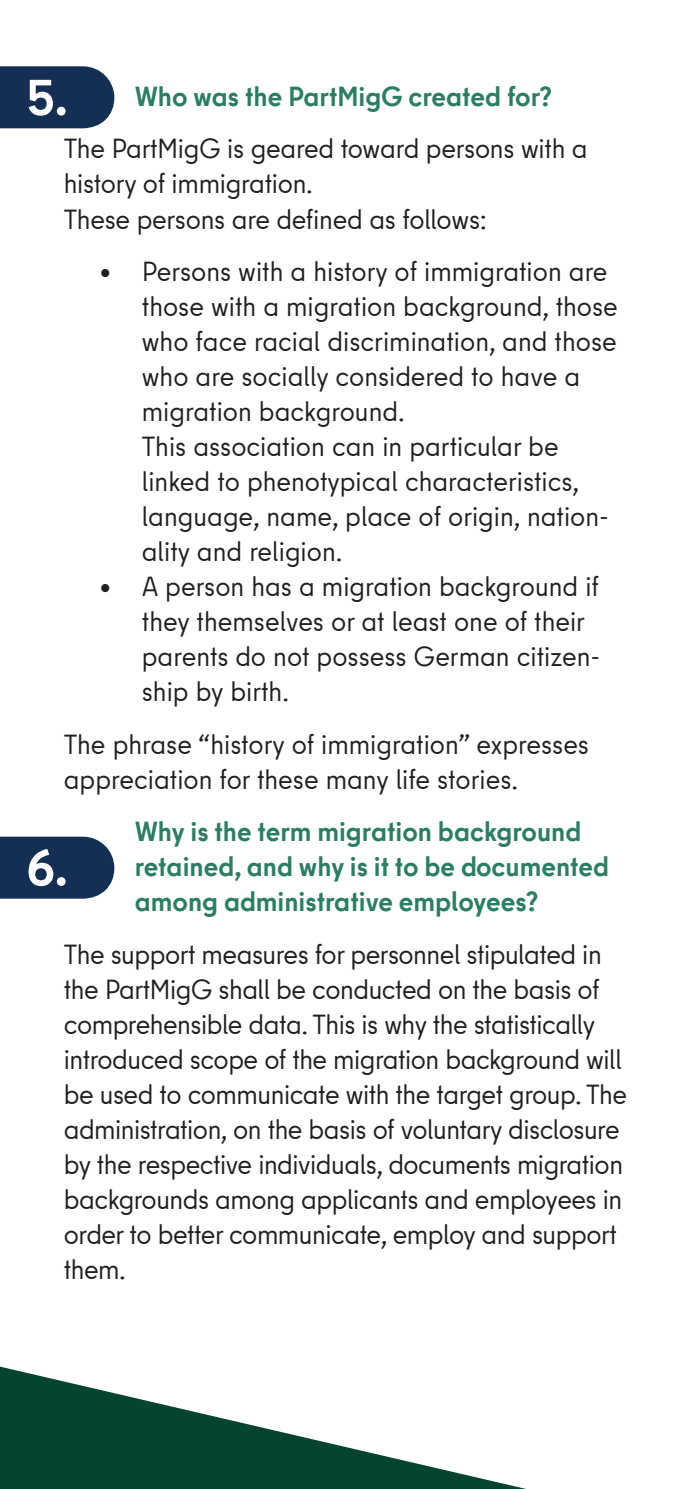
<style>
.page{position:relative;width:688px;height:1489px;background:#fff}
.page>*{position:absolute;margin:0;border:0;box-sizing:border-box;transform-origin:0 0}
.t1{font:700 50px "Berlin Type Office";color:#fff}
.t2{font:27.5px/35px "Berlin Type Office";letter-spacing:-.01em;color:#231f20}
.t3{font:700 27.5px/35px "Berlin Type Office";color:#2b7d65}
</style>
<div class="page">
<svg style="left:0;top:66px;width:114px;height:62px"></svg>
<svg style="left:0;top:836px;width:114px;height:62px"></svg>
<svg style="left:0;top:1366px;width:522px;height:122px"></svg>
<h3 class="t1" style="left:27px;top:65px;width:42px">5.</h3>
<h3 class="t3" style="left:135px;top:79px;width:419px">Who was the PartMigG created for?</h3>
<p class="t2" style="left:64px;top:132px;width:525px">The PartMigG is geared toward persons with a history of immigration.<br>These persons are defined as follows:</p>
<p class="t2" style="left:142px;top:254px;width:477px;text-indent:-43px">• Persons with a history of immigration are those with a migration background, those who face racial discrimination, and those who are socially considered to have a migration background.<br>This association can in particular be linked to phenotypical characteristics, language, name, place of origin, nation&shy;ality and religion.</p>
<p class="t2" style="left:142px;top:569px;width:460px;text-indent:-43px">• A person has a migration background if they themselves or at least one of their parents do not possess German citizen&shy;ship by birth.</p>
<p class="t2" style="left:64px;top:727px;width:526px">The phrase “history of immigration” expresses appreciation for these many life stories.</p>
<h3 class="t3" style="left:135px;top:814px;width:476px">Why is the term migration background retained, and why is it to be documented among administrative employees?</h3>
<p class="t2" style="left:64px;top:937px;width:564px">The support measures for personnel stipulated in the PartMigG shall be conducted on the basis of comprehensible data. This is why the statistically introduced scope of the migration background will be used to communicate with the target group. The administration, on the basis of voluntary disclosure by the respective individuals, documents migration backgrounds among applicants and employees in order to better communicate, employ and support them.</p>
<h3 class="t1" style="left:27px;top:835px;width:43px">6.</h3>
</div>
